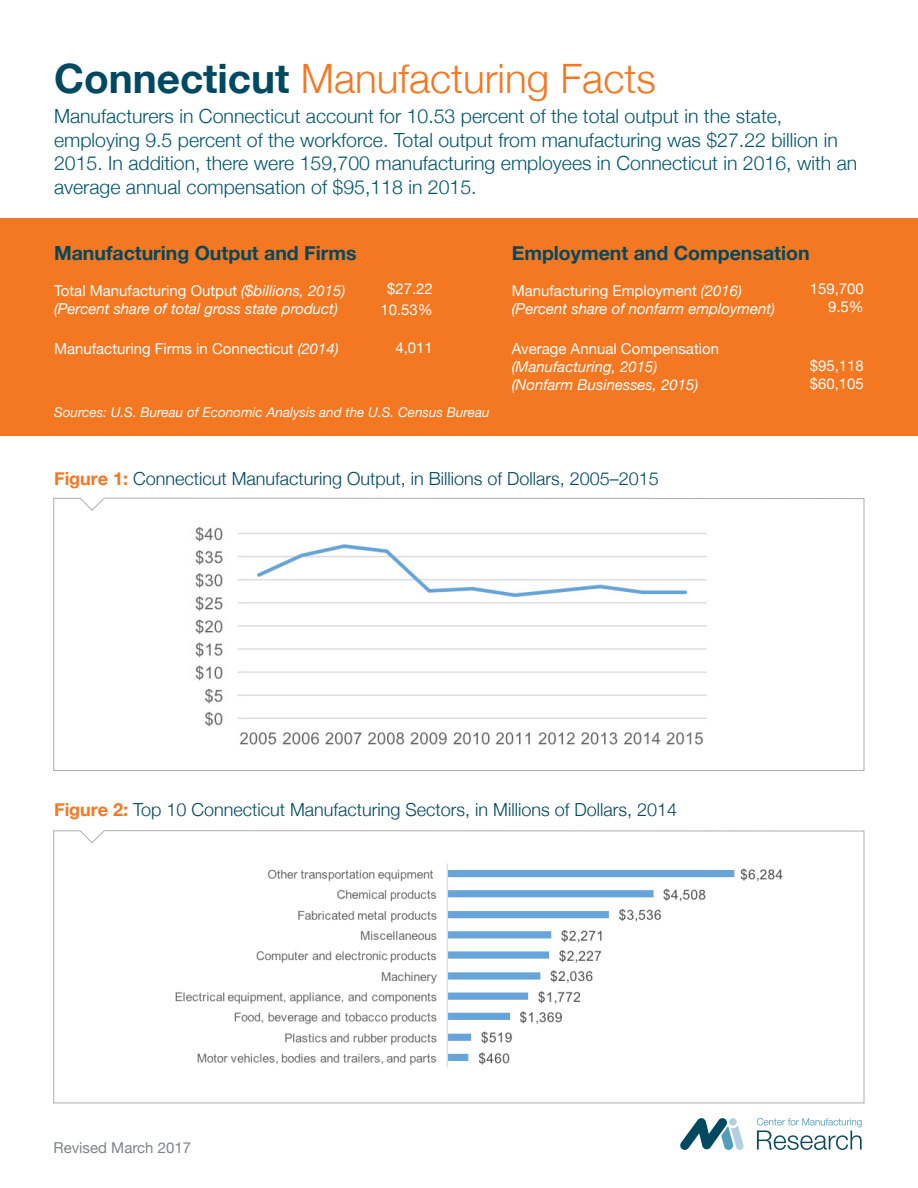
<style>
.page{position:relative;width:918px;height:1188px;background:#fff}
.page>*{position:absolute;margin:0;border:0;box-sizing:border-box;transform-origin:0 0}
.t1{font:300 40.5px "Helvetica Neue";color:#f47721}
.t2{font:300 19.5px/23.4px "Helvetica Neue";color:#00566f}
.t3{font:700 19.5px "Helvetica Neue";color:#004960}
.t4{font:300 18px "Helvetica Neue";color:#004960}
.t5{font:15px "Helvetica Neue";color:#fff}
.t6{font:italic 15px "Helvetica Neue";color:#fff}
.t7{font:15px "Helvetica Neue";color:#808285}
.t8{font:italic 13.5px "Helvetica Neue";color:#fff}
.s1{font-weight:700;color:#004960}
.s2{font-style:italic}
.s3{font-weight:700;color:#f47721}
</style>
<div class="page">
<svg style="left:53px;top:498px;width:811px;height:273px"></svg>
<svg style="left:53px;top:830px;width:811px;height:273px"></svg>
<div style="left:0;top:218px;width:918px;height:218px;background:#f47721"></div>
<img style="left:186px;top:514px;width:539px;height:243px">
<img style="left:138px;top:844px;width:648px;height:243px">
<svg style="left:757px;top:1118px;width:105px;height:32px"></svg>
<svg style="left:680px;top:1118px;width:64px;height:32px"></svg>
<div style="left:729px;top:1118px;width:8px;height:8px;background:#b1d0e2;border-radius:50%"></div>
<p class="t1" style="left:54px;top:46px;width:603px"><span class="s1">Connecticut</span> Manufacturing Facts</p>
<p class="t2" style="left:54px;top:103px;width:805px">Manufacturers in Connecticut account for 10.53 percent of the total output in the state, employing 9.5 percent of the workforce. Total output from manufacturing was $27.22 billion in 2015. In addition, there were 159,700 manufacturing employees in Connecticut in 2016, with an average annual compensation of $95,118 in 2015.</p>
<p class="t3" style="left:54px;top:238px;width:304px">Manufacturing Output and Firms</p>
<p class="t5" style="left:54px;top:280px;width:293px">Total Manufacturing Output <span class="s2">($billions, 2015)</span></p>
<p class="t6" style="left:54px;top:298px;width:285px">(Percent share of total gross state product)</p>
<p class="t5" style="left:54px;top:338px;width:286px">Manufacturing Firms in Connecticut <span class="s2">(2014)</span></p>
<p class="t5" style="left:387px;top:278px;width:47px">$27.22</p>
<p class="t5" style="left:380px;top:299px;width:54px">10.53%</p>
<p class="t5" style="left:395px;top:337px;width:39px">4,011</p>
<p class="t8" style="left:54px;top:403px;width:437px">Sources: U.S. Bureau of Economic Analysis and the U.S. Census Bureau</p>
<p class="t3" style="left:512px;top:238px;width:299px">Employment and Compensation</p>
<p class="t5" style="left:512px;top:280px;width:232px">Manufacturing Employment <span class="s2">(2016)</span></p>
<p class="t6" style="left:512px;top:298px;width:265px">(Percent share of nonfarm employment)</p>
<p class="t5" style="left:512px;top:338px;width:209px">Average Annual Compensation</p>
<p class="t6" style="left:512px;top:356px;width:147px">(Manufacturing, 2015)</p>
<p class="t6" style="left:512px;top:374px;width:188px">(Nonfarm Businesses, 2015)</p>
<p class="t5" style="left:810px;top:278px;width:56px">159,700</p>
<p class="t5" style="left:828px;top:296px;width:37px">9.5%</p>
<p class="t5" style="left:810px;top:355px;width:56px">$95,118</p>
<p class="t5" style="left:810px;top:373px;width:56px">$60,105</p>
<p class="t4" style="left:54px;top:464px;width:606px"><span class="s3">Figure 1:</span> Connecticut Manufacturing Output, in Billions of Dollars, 2005–2015</p>
<p class="t4" style="left:54px;top:795px;width:625px"><span class="s3">Figure 2:</span> Top 10 Connecticut Manufacturing Sectors, in Millions of Dollars, 2014</p>
<p class="t7" style="left:54px;top:1137px;width:139px">Revised March 2017</p>
</div>
